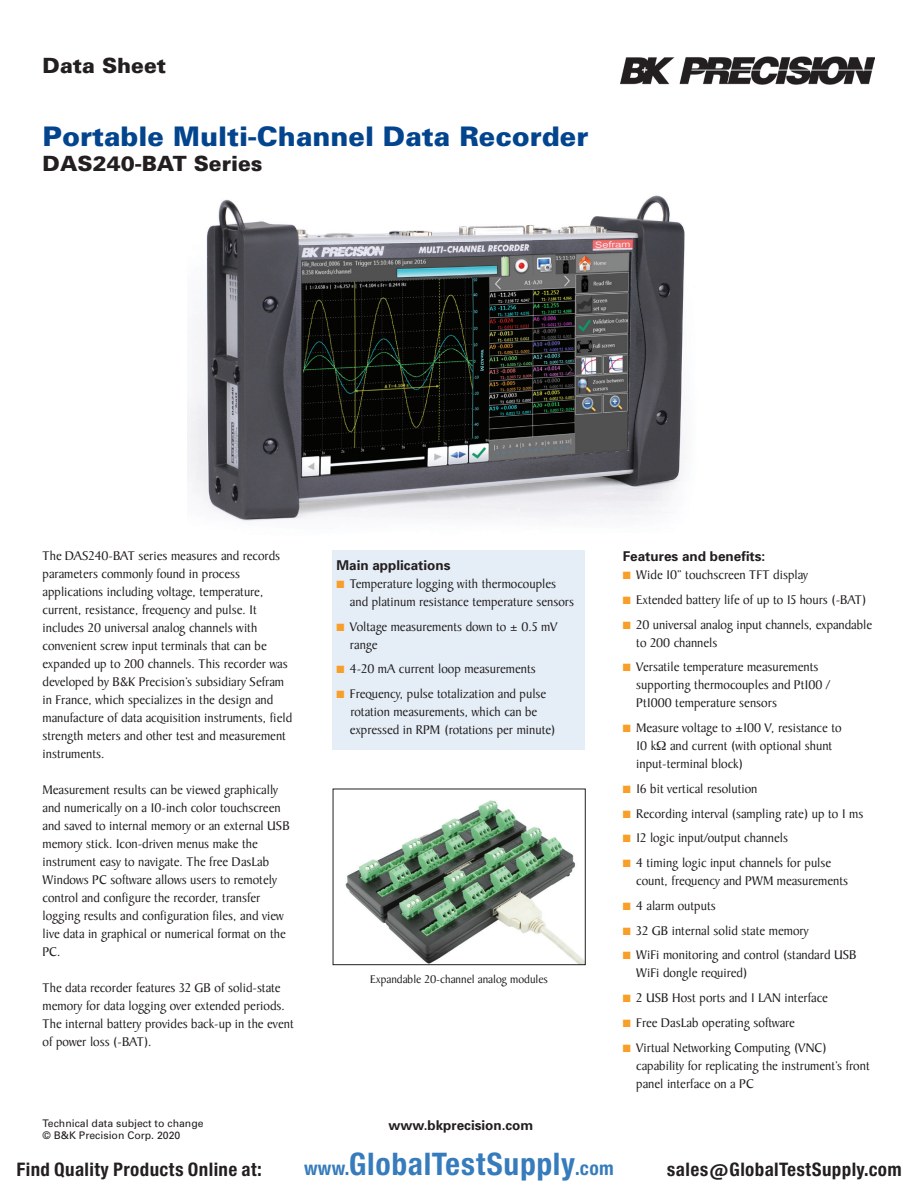
<style>
.page{position:relative;width:918px;height:1188px;background:#fff}
.page>*{position:absolute;margin:0;border:0;box-sizing:border-box;transform-origin:0 0}
.t1{font:29.7px "Europa Gro Nr 2 SBOP Bol Con";letter-spacing:.02em;color:#367bbc}
.t2{font:900 27px "Univers";color:#02448d}
.t3{font:900 21px "Univers";color:#231f20}
.t4{font:17.85px "Europa Gro Nr 2 SBOP Bol Con";letter-spacing:.02em;color:#231f20}
.t5{font:13.5px/18px "Baker Signet";color:#231f20}
.t6{font:700 13.5px "Univers";color:#231f20}
.t7{font:12px "Baker Signet";color:#231f20}
.t8{font:10.5px/12.6px "Univers";color:#231f20}
.s1{color:#f89f29}
.s2{font-size:18.3px}
</style>
<div class="page">
<img style="left:621px;top:56px;width:254px;height:29px">
<img style="left:188px;top:195px;width:497px;height:326px">
<div style="left:332px;top:550px;width:253px;height:200px;background:#e5eef7"></div>
<img style="left:345px;top:800px;width:239px;height:163px">
<div style="left:333px;top:789px;width:253px;height:176px;border:1px solid #231f20"></div>
<h3 class="t3" style="left:43px;top:53px;width:125px">Data Sheet</h3>
<h2 class="t2" style="left:43px;top:120px;width:547px">Portable Multi-Channel Data Recorder</h2>
<h3 class="t3" style="left:43px;top:151px;width:222px">DAS240-BAT Series</h3>
<p class="t5" style="left:43px;top:547px;width:251px">The DAS240-BAT series measures and records parameters commonly found in process applications including voltage, temperature, current, resistance, frequency and pulse. It includes 20 universal analog channels with convenient screw input terminals that can be expanded up to 200 channels. This recorder was developed by B&amp;K Precision’s subsidiary Sefram in France, which specializes in the design and manufacture of data acquisition instruments, field strength meters and other test and measurement instruments.</p>
<p class="t5" style="left:43px;top:781px;width:249px">Measurement results can be viewed graphically and numerically on a 10-inch color touchscreen and saved to internal memory or an external USB memory stick. Icon-driven menus make the instrument easy to navigate. The free DasLab Windows PC software allows users to remotely control and configure the recorder, transfer logging results and configuration files, and view live data in graphical or numerical format on the PC.</p>
<p class="t5" style="left:43px;top:979px;width:253px">The data recorder features 32 GB of solid-state memory for data logging over extended periods.<br>The internal battery provides back-up in the event of power loss (-BAT).</p>
<p class="t6" style="left:336px;top:557px;width:116px">Main applications</p>
<p class="t5" style="left:350px;top:575px;width:226px;text-indent:-14px"><span class="s1">■</span> Temperature logging with thermocouples and platinum resistance temperature sensors</p>
<p class="t5" style="left:350px;top:618px;width:209px;text-indent:-14px"><span class="s1">■</span> Voltage measurements down to ± 0.5 mV range</p>
<p class="t5" style="left:336px;top:661px;width:201px"><span class="s1">■</span> 4-20 mA current loop measurements</p>
<p class="t5" style="left:350px;top:685px;width:207px;text-indent:-14px"><span class="s1">■</span> Frequency, pulse totalization and pulse rotation measurements, which can be expressed in RPM (rotations per minute)</p>
<p class="t7" style="left:370px;top:973px;width:179px">Expandable 20-channel analog modules</p>
<p class="t8" style="left:43px;top:1117px;width:163px">Technical data subject to change © B&amp;K Precision Corp. 2020</p>
<p class="t6" style="left:388px;top:1117px;width:146px">www.bkprecision.com</p>
<p class="t6" style="left:623px;top:548px;width:144px">Features and benefits:</p>
<p class="t5" style="left:623px;top:566px;width:187px"><span class="s1">■</span> Wide 10” touchscreen TFT display</p>
<p class="t5" style="left:623px;top:591px;width:245px"><span class="s1">■</span> Extended battery life of up to 15 hours (-BAT)</p>
<p class="t5" style="left:636px;top:616px;width:237px;text-indent:-14px"><span class="s1">■</span> 20 universal analog input channels, expandable to 200 channels</p>
<p class="t5" style="left:636px;top:659px;width:195px;text-indent:-14px"><span class="s1">■</span> Versatile temperature measurements supporting thermocouples and Pt100 /<br>Pt1000 temperature sensors</p>
<p class="t5" style="left:636px;top:719px;width:207px;text-indent:-14px"><span class="s1">■</span> Measure voltage to ±100 V, resistance to<br>10 k and current (with optional shunt input-terminal block)</p>
<p class="t5" style="left:623px;top:780px;width:136px"><span class="s1">■</span> 16 bit vertical resolution</p>
<p class="t5" style="left:623px;top:805px;width:242px"><span class="s1">■</span> Recording interval (sampling rate) up to 1 ms</p>
<p class="t5" style="left:623px;top:830px;width:167px"><span class="s1">■</span> 12 logic input/output channels</p>
<p class="t5" style="left:636px;top:854px;width:213px;text-indent:-14px"><span class="s1">■</span> 4 timing logic input channels for pulse count, frequency and PWM measurements</p>
<p class="t5" style="left:623px;top:897px;width:94px"><span class="s1">■</span> 4 alarm outputs</p>
<p class="t5" style="left:623px;top:922px;width:187px"><span class="s1">■</span> 32 GB internal solid state memory</p>
<p class="t5" style="left:636px;top:947px;width:222px;text-indent:-14px"><span class="s1">■</span> WiFi monitoring and control (standard USB<br>WiFi dongle required)</p>
<p class="t5" style="left:623px;top:989px;width:207px"><span class="s1">■</span> 2 USB Host ports and 1 LAN interface</p>
<p class="t5" style="left:623px;top:1014px;width:174px"><span class="s1">■</span> Free DasLab operating software</p>
<p class="t5" style="left:636px;top:1039px;width:235px;text-indent:-14px"><span class="s1">■</span> Virtual Networking Computing (VNC) capability for replicating the instrument’s front panel interface on a PC</p>
<h3 class="t4" style="left:16px;top:1159px;width:247px">Find Quality Products Online at:</h3>
<h1 class="t1" style="left:304px;top:1147px;width:311px"><span class="s2">www.</span>GlobalTestSupply<span class="s2">.com</span></h1>
<h3 class="t4" style="left:667px;top:1159px;width:236px">sales@GlobalTestSupply.com</h3>
</div>
